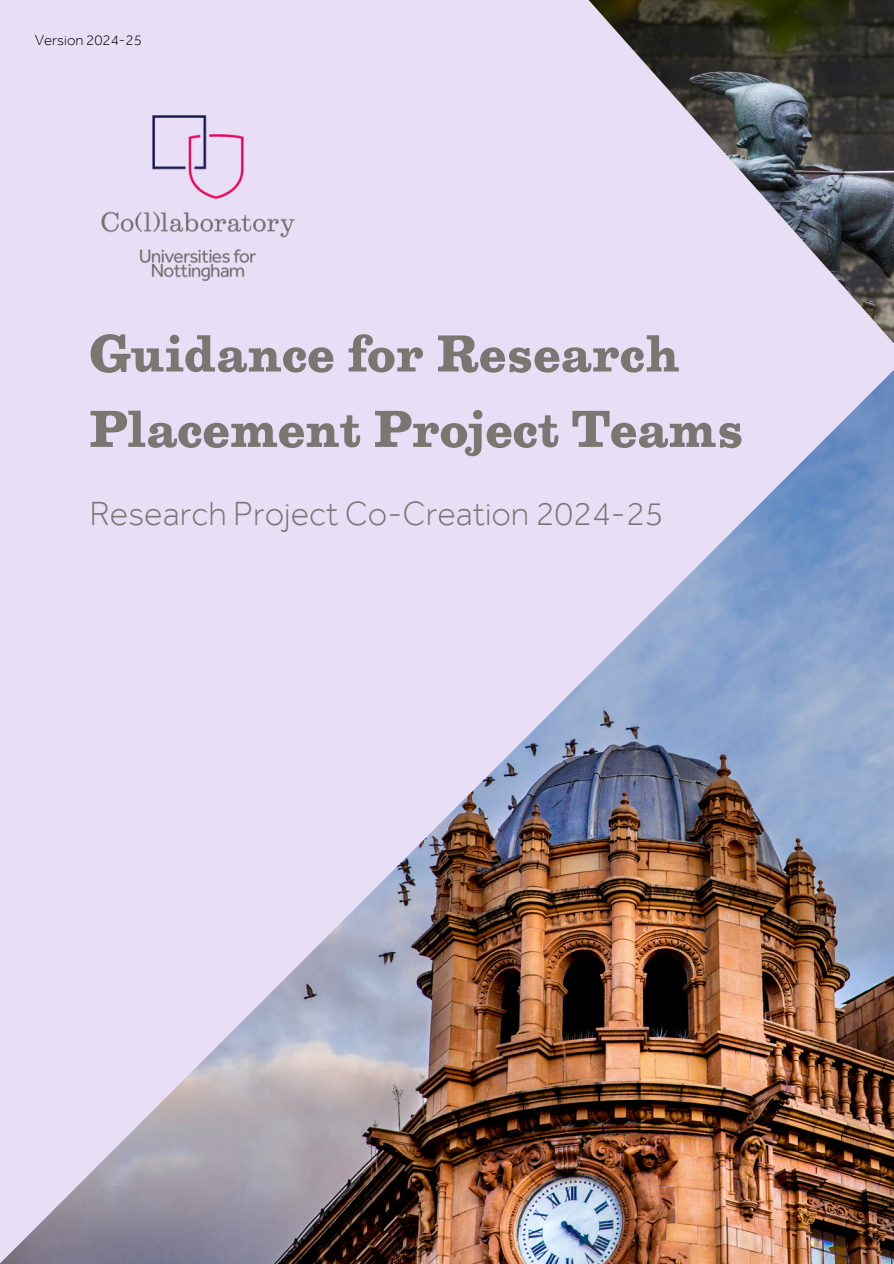
<style>
.page{position:relative;width:894px;height:1264px;background:#fff}
.page>*{position:absolute;margin:0;border:0;box-sizing:border-box;transform-origin:0 0}
.t1{font:700 54px/75.3px "Egizio URW";color:#7c7673}
.t2{font:300 34.5px "Effra";color:#7c7673}
.t3{font:300 15px "Effra";color:#000}
</style>
<div class="page">
<div style="left:0;top:0;width:893px;height:1263px;background:#e8dff6"></div>
<img style="left:588px;top:0;width:305px;height:342px">
<img style="left:0;top:371px;width:893px;height:892px">
<img style="left:101px;top:115px;width:194px;height:166px">
<p class="t3" style="left:35px;top:35px;width:109px">Version 2024-25</p>
<h1 class="t1" style="left:89px;top:324px;width:655px">Guidance for Research<br>Placement Project Teams</h1>
<h2 class="t2" style="left:89px;top:501px;width:575px">Research Project Co-Creation 2024-25</h2>
</div>
